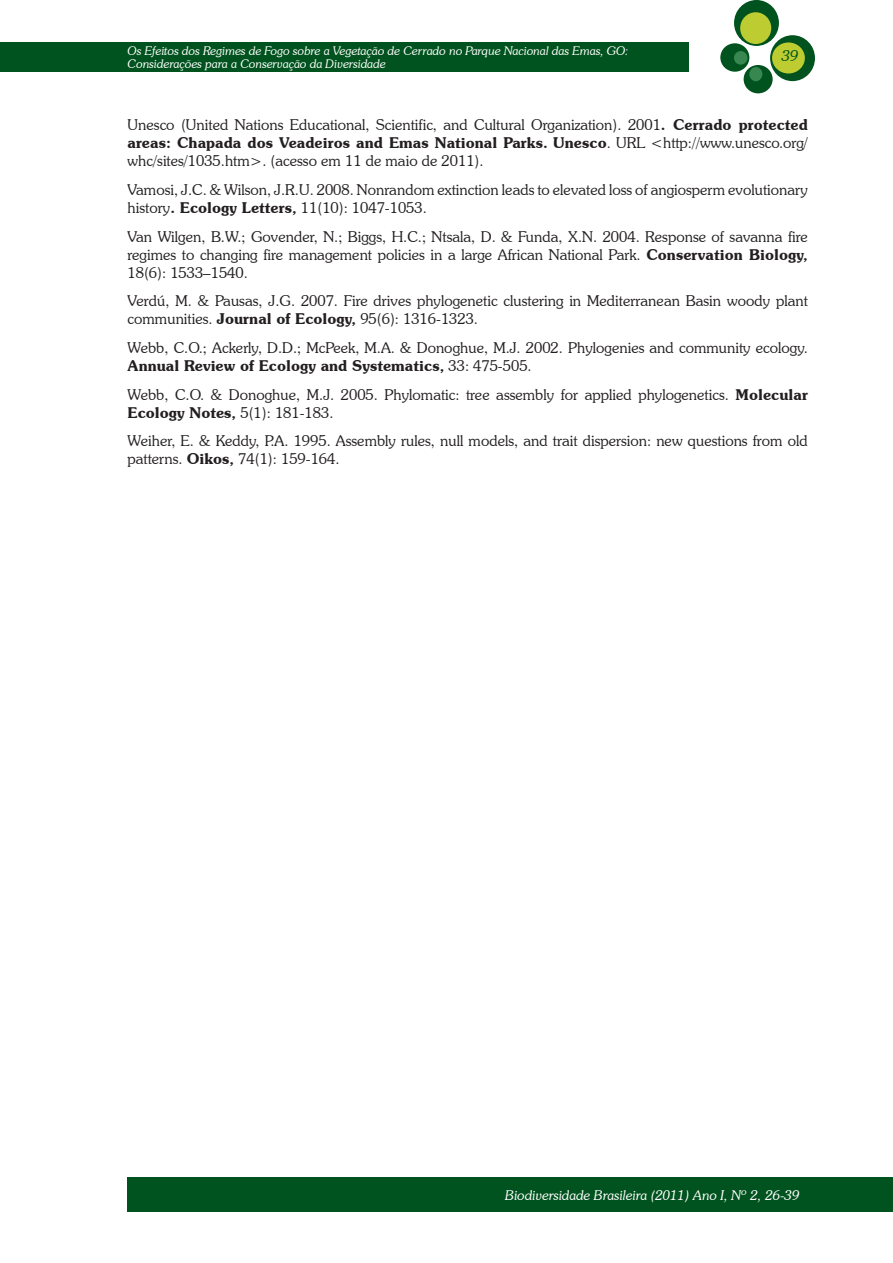
<style>
.page{position:relative;width:893px;height:1263px;background:#fff}
.page>*{position:absolute;margin:0;border:0;box-sizing:border-box;transform-origin:0 0}
.t1{font:300 15px/18px "Souvenir IT Cby BT";color:#231f20}
.t2{font:italic 300 15px "Souvenir IT Cby BT";color:#00531e}
.t3{font:italic 300 13.5px "Souvenir IT Cby BT";color:#fff}
.t4{font:italic 300 12px/13.5px "Souvenir IT Cby BT";color:#fff}
.s1{font-weight:600}
</style>
<div class="page">
<div style="left:0;top:43px;width:689px;height:29px;background:#00531e"></div>
<div style="left:734px;top:0;width:45px;height:46px;background:#00531e;border-radius:50%"></div>
<div style="left:770px;top:35px;width:45px;height:46px;background:#00531e;border-radius:50%"></div>
<div style="left:720px;top:43px;width:29px;height:29px;background:#00531e;border-radius:50%"></div>
<div style="left:744px;top:65px;width:29px;height:28px;background:#00531e;border-radius:50%"></div>
<div style="left:740px;top:12px;width:31px;height:32px;background:#bdcd31;border-radius:50%"></div>
<div style="left:772px;top:42px;width:33px;height:31px;background:#bdcd31;border-radius:50%"></div>
<div style="left:734px;top:51px;width:13px;height:14px;background:#388750;border-radius:50%"></div>
<div style="left:749px;top:67px;width:13px;height:14px;background:#388750;border-radius:50%"></div>
<div style="left:128px;top:1178px;width:765px;height:34px;background:#00531e"></div>
<p class="t4" style="left:128px;top:44px;width:502px">Os Efeitos dos Regimes de Fogo sobre a Vegetação de Cerrado no Parque Nacional das Emas, GO:<br>Considerações para a Conservação da Diversidade</p>
<p class="t2" style="left:782px;top:46px;width:18px">39</p>
<p class="t1" style="left:128px;top:116px;width:682px;text-align:justify">Unesco (United Nations Educational, Scientific, and Cultural Organization). 2001<span class="s1">. Cerrado protected areas: Chapada dos Veadeiros and Emas National Parks. Unesco</span>. URL &lt;http://www.unesco.org/ whc/sites/1035.htm&gt;. (acesso em 11 de maio de 2011).</p>
<p class="t1" style="left:128px;top:181px;width:682px">Vamosi, J.C. &amp; Wilson, J.R.U. 2008. Nonrandom extinction leads to elevated loss of angiosperm evolutionary history<span class="s1">. Ecology Letters,</span> 11(10): 1047-1053.</p>
<p class="t1" style="left:128px;top:227px;width:682px;text-align:justify">Van Wilgen, B.W.; Govender, N.; Biggs, H.C.; Ntsala, D. &amp; Funda, X.N. 2004. Response of savanna fire regimes to changing fire management policies in a large African National Park. <span class="s1">Conservation Biology, </span>18(6): 1533–1540.</p>
<p class="t1" style="left:128px;top:292px;width:682px">Verdú, M. &amp; Pausas, J.G. 2007. Fire drives phylogenetic clustering in Mediterranean Basin woody plant communities. <span class="s1">Journal of Ecology,</span> 95(6): 1316-1323.</p>
<p class="t1" style="left:128px;top:339px;width:682px">Webb, C.O.; Ackerly, D.D.; McPeek, M.A. &amp; Donoghue, M.J. 2002. Phylogenies and community ecology.<br><span class="s1">Annual Review of Ecology and Systematics,</span> 33: 475-505.</p>
<p class="t1" style="left:128px;top:385px;width:682px">Webb, C.O. &amp; Donoghue, M.J. 2005. Phylomatic: tree assembly for applied phylogenetics. <span class="s1">Molecular<br>Ecology Notes,</span> 5(1): 181-183.</p>
<p class="t1" style="left:128px;top:432px;width:682px">Weiher, E. &amp; Keddy, P.A. 1995. Assembly rules, null models, and trait dispersion: new questions from old patterns. <span class="s1">Oikos,</span> 74(1): 159-164.</p>
<p class="t3" style="left:505px;top:1187px;width:296px">Biodiversidade Brasileira (2011) Ano I, Nº 2, 26-39</p>
</div>
